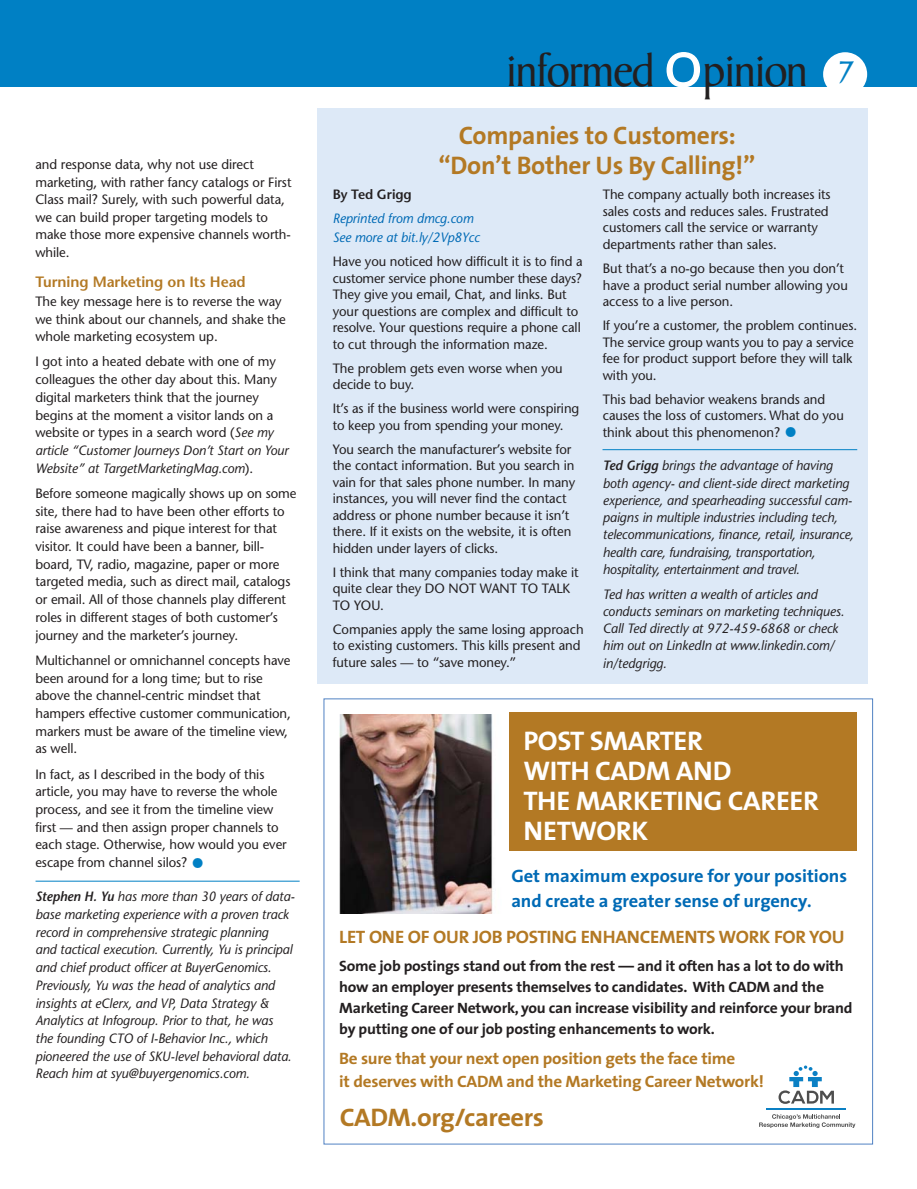
<style>
.page{position:relative;width:917px;height:1189px;background:#fff}
.page>*{position:absolute;margin:0;border:0;box-sizing:border-box;transform-origin:0 0}
.t1{font:48px "Baker Signet";letter-spacing:-.035em;color:#231f20}
.t2{font:700 27px/30px "The Sans";letter-spacing:-.015em;color:#fff;scale:1.04 1}
.t3{font:700 25.5px/30px "The Sans";letter-spacing:-.01em;color:#b37924;text-align:center}
.t4{font:700 25.5px "The Sans";letter-spacing:-.01em;color:#b37924;scale:1.04 1}
.t5{font:700 18px/25.5px "The Sans";letter-spacing:-.005em;color:#006ab5}
.t6{font:700 18px "The Sans";letter-spacing:-.015em;color:#b37924;scale:1.04 1}
.t7{font:700 16.5px/22.5px "The Sans";letter-spacing:-.015em;color:#b37924;scale:1.04 1}
.t8{font:700 15px/21px "The Sans";letter-spacing:-.015em;color:#231f20;scale:1.04 1}
.t9{font:600 15px "Stone Sans";letter-spacing:-.005em;color:#b37924}
.t10{font:13.5px/16.5px "Stone Sans";letter-spacing:-.005em;color:#231f20}
.t11{font:italic 13.5px/17.7px "Stone Sans";letter-spacing:-.005em;color:#231f20}
.t12{font:italic 13.5px/18.8px "Stone Sans";letter-spacing:-.005em;color:#006ab5}
.t13{font:600 13.5px "Stone Sans";letter-spacing:-.005em;color:#231f20}
.s1{font-style:italic}
.s2{font-weight:600;font-size:28.5px;color:#0080c4}
.s3{font-weight:600}
.s4{font-family:"SIL Hei Med Jian";color:#fff}
.s5{font-size:33.15px;color:#0080c4}
</style>
<div class="page">
<div style="left:318px;top:108px;width:550px;height:576px;background:#dde9f7"></div>
<div style="left:0;top:0;width:917px;height:86px;background:#0080c4"></div>
<div style="left:823px;top:52px;width:44px;height:44px;background:#fff;border-radius:50%"></div>
<img style="left:340px;top:714px;width:153px;height:199px">
<div style="left:509px;top:712px;width:348px;height:138px;background:#b37924"></div>
<hr style="left:766px;top:1107px;width:80px;height:2px;background:#0b80c4">
<svg style="left:778px;top:1065px;width:56px;height:38px"></svg>
<svg style="left:759px;top:1114px;width:96px;height:14px"></svg>
<hr style="left:36px;top:880px;width:264px;height:1px;background:#0080c4">
<hr style="left:602px;top:449px;width:255px;height:1px;background:#0080c4">
<p class="t10" style="left:35px;top:157px;width:257px;line-height:17.5px">and response data, why not use direct marketing, with rather fancy catalogs or First Class mail? Surely, with such powerful data, we can build proper targeting models to make those more expensive channels worth&shy;while.</p>
<p class="t9" style="left:35px;top:276px;width:212px">Turning Marketing on Its Head</p>
<p class="t10" style="left:35px;top:294px;width:252px;line-height:17.7px">The key message here is to reverse the way we think about our channels, and shake the whole marketing ecosystem up.</p>
<p class="t10" style="left:35px;top:354px;width:255px;line-height:17.7px">I got into a heated debate with one of my colleagues the other day about this. Many digital marketers think that the journey begins at the moment a visitor lands on a website or types in a search word (<span class="s1">See my article “Customer Journeys Don’t Start on Your Website” at TargetMarketingMag.com</span>).</p>
<p class="t10" style="left:35px;top:486px;width:262px;line-height:17.7px">Before someone magically shows up on some site, there had to have been other efforts to raise awareness and pique interest for that visitor. It could have been a banner, bill&shy;board, TV, radio, magazine, paper or more targeted media, such as direct mail, catalogs or email. All of those channels play different roles in different stages of both customer’s journey and the marketer’s journey.</p>
<p class="t10" style="left:35px;top:652px;width:257px;line-height:17.7px">Multichannel or omnichannel concepts have been around for a long time; but to rise above the channel-centric mindset that hampers effective customer communication, markers must be aware of the timeline view, as well.</p>
<p class="t10" style="left:35px;top:766px;width:253px;line-height:17.7px">In fact, as I described in the body of this article, you may have to reverse the whole process, and see it from the timeline view first — and then assign proper channels to each stage. Otherwise, how would you ever escape from channel silos? <span class="s2">•</span></p>
<p class="t11" style="left:35px;top:889px;width:261px"><span class="s3">Stephen H. Yu</span> has more than 30 years of data&shy;base marketing experience with a proven track record in comprehensive strategic planning<br>and tactical execution. Currently, Yu is principal and chief product officer at BuyerGenomics.<br>Previously, Yu was the head of analytics and insights at eClerx, and VP, Data Strategy &amp; Analytics at Infogroup. Prior to that, he was<br>the founding CTO of I-Behavior Inc., which pioneered the use of SKU-level behavioral data.<br>Reach him at syu@buyergenomics.com.</p>
<h1 class="t1" style="left:505px;top:52px;width:349px">informed <span class="s4">O</span>pinion <span class="s5">7</span></h1>
<h3 class="t3" style="left:438px;top:123px;width:318px">Companies to Customers: “Don’t Bother Us By Calling!”</h3>
<p class="t13" style="left:333px;top:189px;width:81px">By Ted Grigg</p>
<p class="t12" style="left:333px;top:211px;width:148px">Reprinted from dmcg.com<br>See more at bit.ly/2Vp8Ycc</p>
<p class="t10" style="left:333px;top:255px;width:252px">Have you noticed how difficult it is to find a customer service phone number these days?<br>They give you email, Chat, and links. But your questions are complex and difficult to resolve. Your questions require a phone call to cut through the information maze.</p>
<p class="t10" style="left:333px;top:361px;width:231px">The problem gets even worse when you decide to buy.</p>
<p class="t10" style="left:333px;top:402px;width:248px">It’s as if the business world were conspiring to keep you from spending your money.</p>
<p class="t10" style="left:333px;top:442px;width:244px">You search the manufacturer’s website for the contact information. But you search in vain for that sales phone number. In many instances, you will never find the contact address or phone number because it isn’t there. If it exists on the website, it is often hidden under layers of clicks.</p>
<p class="t10" style="left:333px;top:565px;width:247px">I think that many companies today make it quite clear they DO NOT WANT TO TALK<br>TO YOU.</p>
<p class="t10" style="left:333px;top:622px;width:252px">Companies apply the same losing approach to existing customers. This kills present and future sales — to “save money.”</p>
<p class="t10" style="left:603px;top:188px;width:229px">The company actually both increases its sales costs and reduces sales. Frustrated customers call the service or warranty departments rather than sales.</p>
<p class="t10" style="left:603px;top:261px;width:246px">But that’s a no-go because then you don’t have a product serial number allowing you access to a live person.</p>
<p class="t10" style="left:603px;top:318px;width:256px">If you’re a customer, the problem continues.<br>The service group wants you to pay a service fee for product support before they will talk with you.</p>
<p class="t10" style="left:603px;top:392px;width:242px">This bad behavior weakens brands and causes the loss of customers. What do you think about this phenomenon? <span class="s2">•</span></p>
<p class="t11" style="left:603px;top:458px;width:252px;line-height:17.2px"><span class="s3">Ted Grigg</span> brings the advantage of having both agency- and client-side direct marketing experience, and spearheading successful cam&shy;paigns in multiple industries including tech, telecommunications, finance, retail, insurance, health care, fundraising, transportation, hospitality, entertainment and travel.</p>
<p class="t11" style="left:603px;top:586px;width:243px;line-height:17.2px">Ted has written a wealth of articles and conducts seminars on marketing techniques.<br>Call Ted directly at 972-459-6868 or check him out on LinkedIn at www.linkedin.com/ in/tedgrigg.</p>
<h2 class="t2" style="left:523px;top:729px;width:286px">POST SMARTER<br>WITH CADM AND<br>THE MARKETING CAREER<br>NETWORK</h2>
<h3 class="t5" style="left:511px;top:864px;width:337px">Get maximum exposure for your positions and create a greater sense of urgency.</h3>
<h3 class="t6" style="left:339px;top:929px;width:487px">LET ONE OF OUR JOB POSTING ENHANCEMENTS WORK FOR YOU</h3>
<p class="t8" style="left:339px;top:957px;width:495px">Some job postings stand out from the rest — and it often has a lot to do with how an employer presents themselves to candidates. With CADM and the Marketing Career Network, you can increase visibility and reinforce your brand by putting one of our job posting enhancements to work.</p>
<p class="t7" style="left:339px;top:1048px;width:410px">Be sure that your next open position gets the face time<br>it deserves with CADM and the Marketing Career Network!</p>
<h3 class="t4" style="left:340px;top:1107px;width:198px">CADM.org/careers</h3>
</div>
